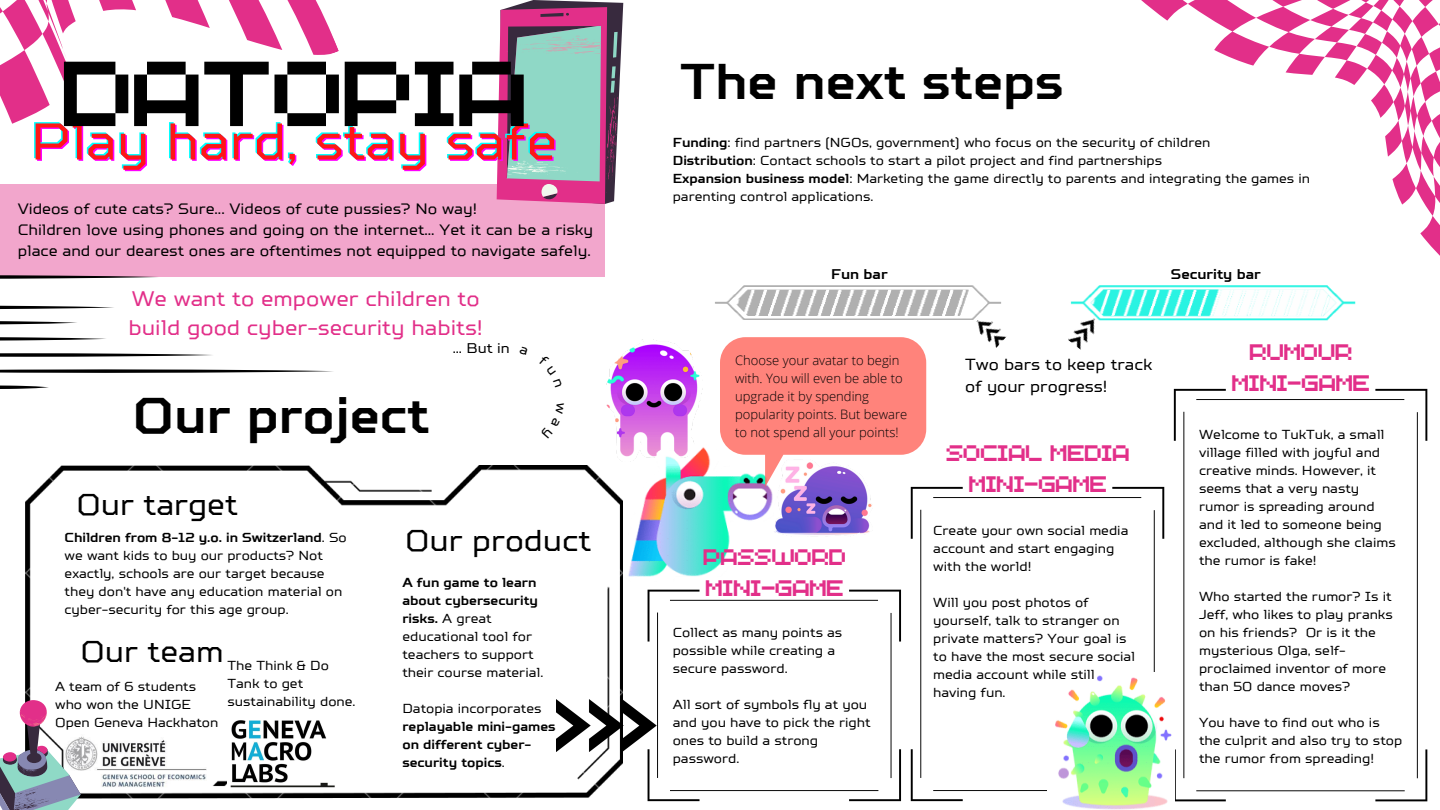
<style>
.page{position:relative;width:1440px;height:810px;background:#fff}
.page>*{position:absolute;margin:0;border:0;box-sizing:border-box;transform-origin:0 0}
.t1{font:92px "Arcade Gamer";letter-spacing:-.075em;color:#000}
.t2{font:51.5px "TT Squares";color:#0ff}
.t3{font:700 50px "TT Squares";color:#000}
.t4{font:30px "TT Squares";color:#000}
.t5{font:22.4px/30.8px "Arcade Gamer";letter-spacing:-.075em;color:#e22f89;text-align:center}
.t6{font:21px/29.2px "TT Squares";color:#e22f89}
.t7{font:16px/21.8px "TT Squares";color:#000}
.t8{font:15px/21px "TT Squares";color:#000}
.t9{font:700 14px "TT Squares";color:#000}
.t10{font:14px "TT Squares";color:#000}
.t11{font:13px/18px "TT Squares";color:#000}
.t12{font:300 13px/18px "Open Sans";color:#000}
.t13{font:700 13px/18px "TT Squares";color:#000}
.s1{color:#ff1616}
.s2{font-weight:700}
.s3{font-weight:400}
</style>
<div class="page">
<div style="left:0;top:184px;width:604px;height:93px;background:#f2a6cc"></div>
<svg style="left:0;top:306px;width:114px;height:3px"></svg>
<svg style="left:0;top:353px;width:212px;height:4px"></svg>
<svg style="left:0;top:369px;width:333px;height:4px"></svg>
<svg style="left:0;top:337px;width:106px;height:4px"></svg>
<svg style="left:0;top:386px;width:49px;height:3px"></svg>
<svg style="left:0;top:275px;width:157px;height:4px"></svg>
<svg style="left:0;top:321px;width:77px;height:4px"></svg>
<svg style="left:1174px;top:389px;width:253px;height:412px"></svg>
<svg style="left:0;top:0;width:339px;height:124px"></svg>
<svg style="left:497px;top:0;width:126px;height:204px"></svg>
<svg style="left:648px;top:590px;width:253px;height:211px"></svg>
<img style="left:606px;top:340px;width:96px;height:115px">
<img style="left:622px;top:699px;width:34px;height:53px">
<svg style="left:911px;top:487px;width:253px;height:314px"></svg>
<img style="left:1048px;top:672px;width:124px;height:138px">
<img style="left:623px;top:441px;width:150px;height:136px">
<svg style="left:720px;top:337px;width:206px;height:150px"></svg>
<svg style="left:1141px;top:0;width:299px;height:256px"></svg>
<img style="left:1070px;top:285px;width:286px;height:36px">
<img style="left:715px;top:285px;width:286px;height:35px">
<img style="left:972px;top:313px;width:35px;height:35px">
<img style="left:1068px;top:314px;width:34px;height:36px">
<img style="left:774px;top:460px;width:98px;height:75px">
<img style="left:26px;top:466px;width:596px;height:333px">
<img style="left:228px;top:721px;width:108px;height:70px">
<img style="left:81px;top:734px;width:130px;height:56px">
<svg style="left:0;top:700px;width:81px;height:110px"></svg>
<p class="t1" style="left:57px;top:49px;width:474px">DATOPIA</p>
<p class="t2" style="left:29px;top:109px;width:528px">Play h<span class="s1">a</span>rd, stay safe</p>
<p class="t8" style="left:18px;top:198px;width:461px">Videos of cute cats? Sure... Videos of cute pussies? No way!</p>
<p class="t8" style="left:18px;top:219px;width:577px">Children love using phones and going on the internet... Yet it can be a risky place and our dearest ones are oftentimes not equipped to navigate safely.</p>
<p class="t6" style="left:129px;top:283px;width:356px">We want to empower children to build good cyber-security habits!</p>
<p class="t10" style="left:453px;top:340px;width:59px">... But in</p>
<p class="t3" style="left:133px;top:386px;width:298px">Our project</p>
<p class="t4" style="left:76px;top:487px;width:163px">Our target</p>
<p class="t11" style="left:65px;top:528px;width:284px"><span class="s2">Children from 8-12 y.o. in Switzerland</span>. So we want kids to buy our products? Not exactly, schools are our target because they don't have any education material on cyber-security for this age group.</p>
<p class="t4" style="left:80px;top:633px;width:145px">Our team</p>
<p class="t11" style="left:228px;top:656px;width:129px">The Think &amp; Do<br>Tank to get sustainability done.</p>
<p class="t11" style="left:55px;top:677px;width:165px">A team of 6 students who won the UNIGE<br>Open Geneva Hackhaton</p>
<p class="t4" style="left:405px;top:522px;width:188px">Our product</p>
<p class="t11" style="left:402px;top:573px;width:142px"><span class="s2">A fun game to learn about cybersecurity risks.</span> A great educational tool for teachers to support their course material.</p>
<p class="t13" style="left:402px;top:699px;width:155px"><span class="s3">Datopia incorporates </span>replayable mini-games on different cyber&shy;security topics<span class="s3">.</span></p>
<p class="t3" style="left:680px;top:52px;width:385px">The next steps</p>
<p class="t11" style="left:673px;top:133px;width:539px"><span class="s2">Funding</span>: find partners (NGOs, government) who focus on the security of children</p>
<p class="t11" style="left:673px;top:151px;width:491px"><span class="s2">Distribution</span>: Contact schools to start a pilot project and find partnerships</p>
<p class="t11" style="left:673px;top:169px;width:639px"><span class="s2">Expansion business model</span>: Marketing the game directly to parents and integrating the games in parenting control applications.</p>
<p class="t9" style="left:831px;top:265px;width:58px">Fun bar</p>
<p class="t9" style="left:1171px;top:265px;width:92px">Security bar</p>
<p class="t12" style="left:735px;top:351px;width:173px">Choose your avatar to begin with. You will even be able to upgrade it by spending popularity points. But beware to not spend all your points!</p>
<p class="t5" style="left:702px;top:542px;width:146px;text-align:left">PASSWORD<br>MINI-GAME</p>
<p class="t11" style="left:673px;top:623px;width:171px">Collect as many points as possible while creating a secure password.</p>
<p class="t11" style="left:673px;top:695px;width:199px">All sort of symbols fly at you and you have to pick the right ones to build a strong password.</p>
<p class="t7" style="left:965px;top:353px;width:189px">Two bars to keep track of your progress!</p>
<p class="t5" style="left:945px;top:438px;width:187px">SOCIAL MEDIA<br>MINI-GAME</p>
<p class="t11" style="left:933px;top:521px;width:197px">Create your own social media account and start engaging with the world!</p>
<p class="t11" style="left:933px;top:593px;width:203px">Will you post photos of yourself, talk to stranger on private matters? Your goal is to have the most secure social media account while still having fun.</p>
<p class="t5" style="left:1231px;top:338px;width:141px">RUMOUR<br>MINI-GAME</p>
<p class="t11" style="left:1199px;top:425px;width:198px">Welcome to TukTuk, a small village filled with joyful and creative minds. However, it seems that a very nasty rumor is spreading around and it led to someone being excluded, although she claims the rumor is fake!</p>
<p class="t11" style="left:1199px;top:587px;width:195px">Who started the rumor? Is it<br>Jeff, who likes to play pranks on his friends? Or is it the mysterious Olga, self&shy;proclaimed inventor of more than 50 dance moves?</p>
<p class="t11" style="left:1199px;top:713px;width:205px">You have to find out who is the culprit and also try to stop the rumor from spreading!</p>
</div>
